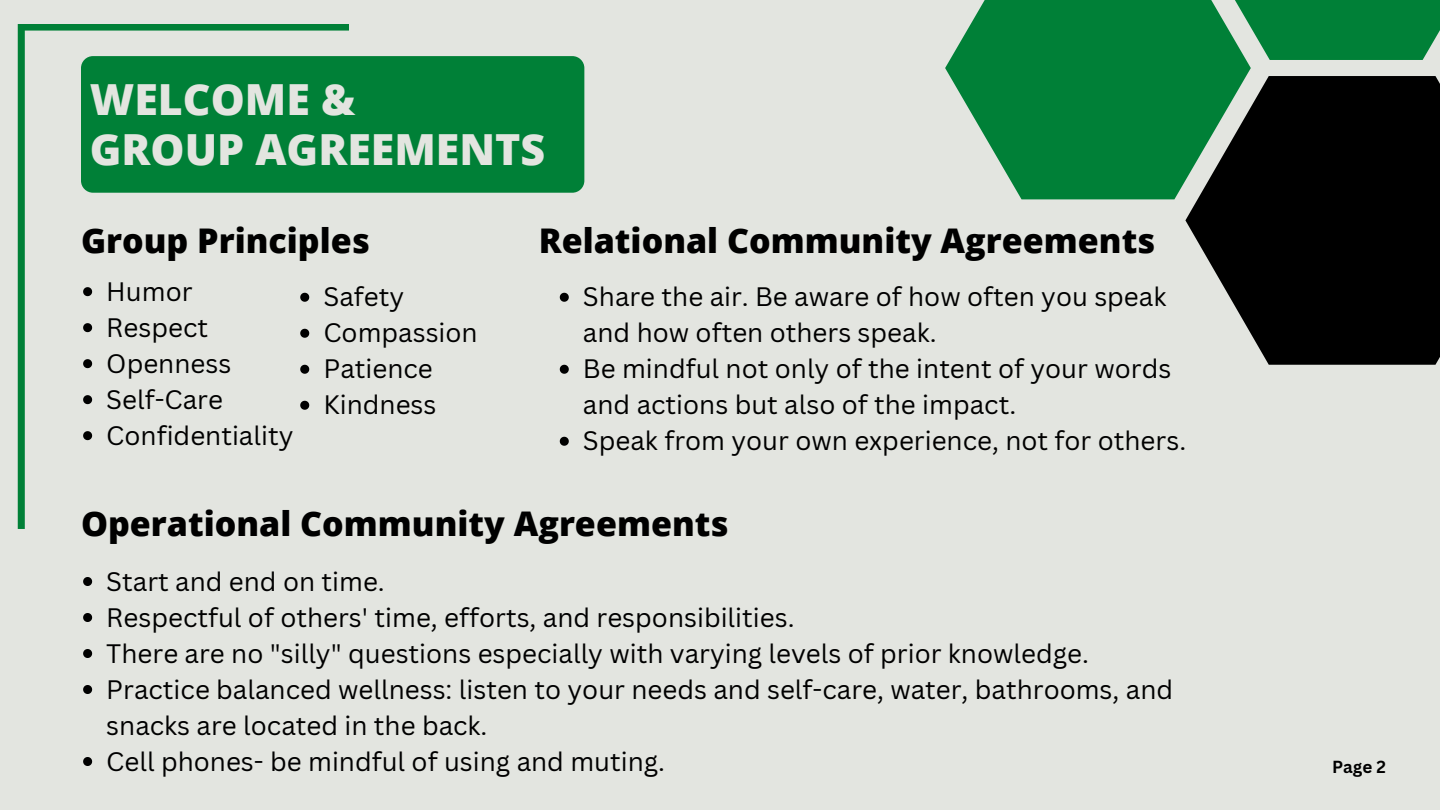
<style>
.page{position:relative;width:1440px;height:810px;background:#e3e5e0}
.page>*{position:absolute;margin:0;border:0;box-sizing:border-box;transform-origin:0 0}
.t1{font:800 42.9px/50.2px "Open Sans";color:#e3e5e0}
.t2{font:800 34px "Open Sans";color:#000}
.t3{font:26px/36px "Canva Sans";color:#000}
.t4{font:700 17px "Canva Sans";color:#000}
</style>
<div class="page">
<div style="left:81px;top:56px;width:503px;height:137px;background:#008037;border-radius:12px"></div>
<svg style="left:945px;top:0;width:306px;height:199px;background:#218e4f"></svg>
<svg style="left:1185px;top:76px;width:255px;height:289px;background:#1c221e"></svg>
<div style="left:1193px;top:0;width:247px;height:60px;background:#008037"></div>
<svg style="left:18px;top:24px;width:331px;height:504px"></svg>
<svg style="left:83px;top:287px;width:9px;height:9px"></svg>
<svg style="left:83px;top:323px;width:9px;height:9px"></svg>
<svg style="left:83px;top:359px;width:9px;height:9px"></svg>
<svg style="left:83px;top:395px;width:9px;height:9px"></svg>
<svg style="left:83px;top:431px;width:9px;height:9px"></svg>
<svg style="left:300px;top:293px;width:9px;height:9px"></svg>
<svg style="left:300px;top:329px;width:9px;height:9px"></svg>
<svg style="left:300px;top:365px;width:9px;height:9px"></svg>
<svg style="left:300px;top:401px;width:9px;height:9px"></svg>
<svg style="left:560px;top:293px;width:9px;height:9px"></svg>
<svg style="left:560px;top:365px;width:9px;height:9px"></svg>
<svg style="left:560px;top:437px;width:9px;height:9px"></svg>
<svg style="left:83px;top:577px;width:9px;height:9px"></svg>
<svg style="left:83px;top:613px;width:9px;height:9px"></svg>
<svg style="left:83px;top:649px;width:9px;height:9px"></svg>
<svg style="left:83px;top:685px;width:9px;height:9px"></svg>
<svg style="left:83px;top:757px;width:9px;height:9px"></svg>
<h1 class="t1" style="left:90px;top:73px;width:457px">WELCOME &amp;<br>GROUP AGREEMENTS</h1>
<h2 class="t2" style="left:81px;top:217px;width:290px">Group Principles</h2>
<p class="t3" style="left:106px;top:273px;width:189px">Humor<br>Respect<br>Openness<br>Self-Care<br>Confidentiality</p>
<p class="t3" style="left:323px;top:278px;width:156px">Safety<br>Compassion<br>Patience<br>Kindness</p>
<h2 class="t2" style="left:539px;top:217px;width:618px">Relational Community Agreements</h2>
<p class="t3" style="left:583px;top:278px;width:605px">Share the air. Be aware of how often you speak and how often others speak.<br>Be mindful not only of the intent of your words and actions but also of the impact.<br>Speak from your own experience, not for others.</p>
<h2 class="t2" style="left:81px;top:499px;width:649px">Operational Community Agreements</h2>
<p class="t3" style="left:106px;top:562px;width:1068px">Start and end on time.<br>Respectful of others' time, efforts, and responsibilities.<br>There are no "silly" questions especially with varying levels of prior knowledge.<br>Practice balanced wellness: listen to your needs and self-care, water, bathrooms, and snacks are located in the back.<br>Cell phones- be mindful of using and muting.</p>
<p class="t4" style="left:1332px;top:755px;width:55px">Page 2</p>
</div>
